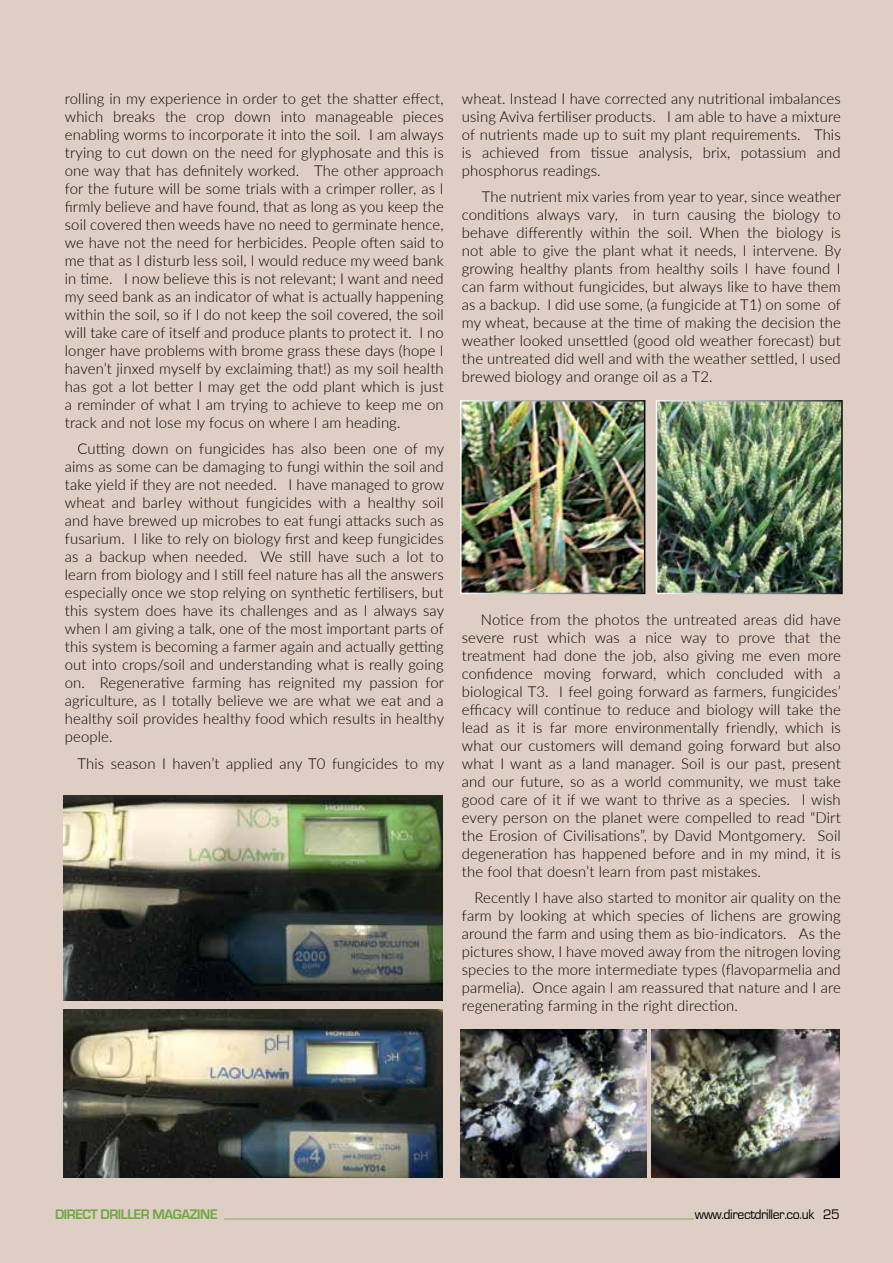
<style>
.page{position:relative;width:893px;height:1263px;background:#dfcec4}
.page>*{position:absolute;margin:0;border:0;box-sizing:border-box;transform-origin:0 0}
.t1{font:300 15px/18px "Lato";letter-spacing:.01em;color:#000;text-align:justify}
.t2{font:14.25px "Eurostile";letter-spacing:-.03em;color:#000}
.t3{font:700 14.25px "Eurostile";letter-spacing:-.03em;color:#6ea842}
</style>
<div class="page">
<hr style="left:224px;top:1218px;width:470px;height:1px;background:#6ea842">
<img style="left:64px;top:795px;width:379px;height:205px">
<img style="left:64px;top:1009px;width:379px;height:169px">
<img style="left:463px;top:403px;width:179px;height:188px">
<div style="left:460px;top:400px;width:185px;height:194px;border:2px solid #fff"></div>
<img style="left:659px;top:403px;width:181px;height:188px">
<img style="left:461px;top:1029px;width:186px;height:149px">
<img style="left:651px;top:1029px;width:189px;height:149px">
<p class="t1" style="left:65px;top:89px;width:380px">rolling in my experience in order to get the shatter effect, which breaks the crop down into manageable pieces enabling worms to incorporate it into the soil. I am always trying to cut down on the need for glyphosate and this is one way that has definitely worked. The other approach for the future will be some trials with a crimper roller, as I firmly believe and have found, that as long as you keep the soil covered then weeds have no need to germinate hence, we have not the need for herbicides. People often said to me that as I disturb less soil, I would reduce my weed bank in time. I now believe this is not relevant; I want and need my seed bank as an indicator of what is actually happening within the soil, so if I do not keep the soil covered, the soil will take care of itself and produce plants to protect it. I no longer have problems with brome grass these days (hope I haven’t jinxed myself by exclaiming that!) as my soil health has got a lot better I may get the odd plant which is just a reminder of what I am trying to achieve to keep me on track and not lose my focus on where I am heading.</p>
<p class="t1" style="left:65px;top:439px;width:381px;text-indent:13px">Cutting down on fungicides has also been one of my aims as some can be damaging to fungi within the soil and take yield if they are not needed. I have managed to grow wheat and barley without fungicides with a healthy soil and have brewed up microbes to eat fungi attacks such as fusarium. I like to rely on biology first and keep fungicides as a backup when needed. We still have such a lot to learn from biology and I still feel nature has all the answers especially once we stop relying on synthetic fertilisers, but this system does have its challenges and as I always say when I am giving a talk, one of the most important parts of this system is becoming a farmer again and actually getting out into crops/soil and understanding what is really going on. Regenerative farming has reignited my passion for agriculture, as I totally believe we are what we eat and a healthy soil provides healthy food which results in healthy people.</p>
<p class="t1" style="left:78px;top:754px;width:368px">This season I haven’t applied any T0 fungicides to my</p>
<p class="t1" style="left:462px;top:89px;width:380px">wheat. Instead I have corrected any nutritional imbalances using Aviva fertiliser products. I am able to have a mixture of nutrients made up to suit my plant requirements. This is achieved from tissue analysis, brix, potassium and phosphorus readings.</p>
<p class="t1" style="left:462px;top:187px;width:381px;text-indent:20px">The nutrient mix varies from year to year, since weather conditions always vary, in turn causing the biology to behave differently within the soil. When the biology is not able to give the plant what it needs, I intervene. By growing healthy plants from healthy soils I have found I can farm without fungicides, but always like to have them as a backup. I did use some, (a fungicide at T1) on some of my wheat, because at the time of making the decision the weather looked unsettled (good old weather forecast) but the untreated did well and with the weather settled, I used brewed biology and orange oil as a T2.</p>
<p class="t1" style="left:462px;top:610px;width:381px;text-indent:19px">Notice from the photos the untreated areas did have severe rust which was a nice way to prove that the treatment had done the job, also giving me even more confidence moving forward, which concluded with a biological T3. I feel going forward as farmers, fungicides’ efficacy will continue to reduce and biology will take the lead as it is far more environmentally friendly, which is what our customers will demand going forward but also what I want as a land manager. Soil is our past, present and our future, so as a world community, we must take good care of it if we want to thrive as a species. I wish every person on the planet were compelled to read “Dirt the Erosion of Civilisations”, by David Montgomery. Soil degeneration has happened before and in my mind, it is the fool that doesn’t learn from past mistakes.</p>
<p class="t1" style="left:462px;top:888px;width:380px;text-indent:13px">Recently I have also started to monitor air quality on the farm by looking at which species of lichens are growing around the farm and using them as bio-indicators. As the pictures show, I have moved away from the nitrogen loving species to the more intermediate types (flavoparmelia and parmelia). Once again I am reassured that nature and I are regenerating farming in the right direction.</p>
<p class="t3" style="left:55px;top:1207px;width:164px">DIRECT DRILLER MAGAZINE</p>
<p class="t2" style="left:695px;top:1207px;width:146px">www.directdriller.co.uk 25</p>
</div>
